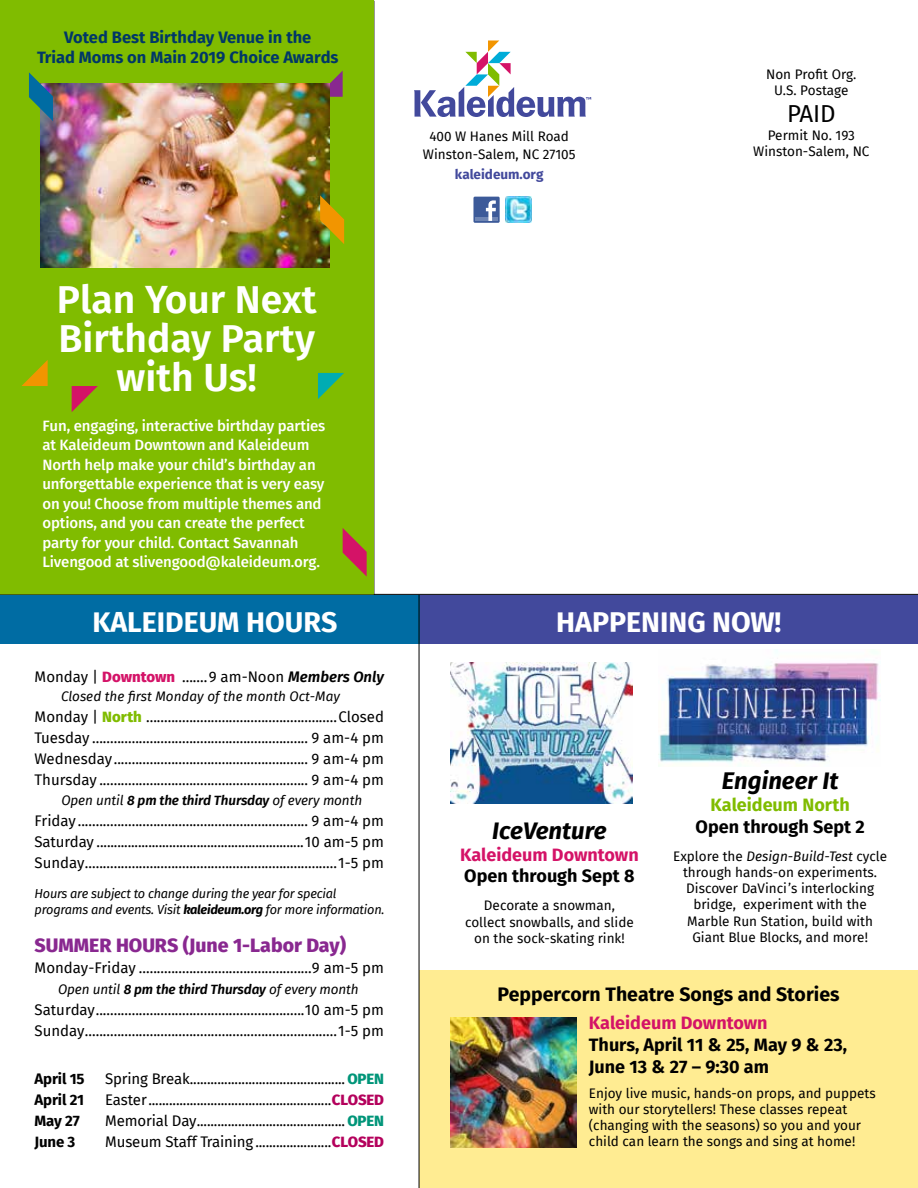
<style>
.page{position:relative;width:918px;height:1188px;background:#fff}
.page>*{position:absolute;margin:0;border:0;box-sizing:border-box;transform-origin:0 0}
.t1{font:600 39px/39px "Fira Sans";color:#fff;text-align:center}
.t2{font:700 28.5px "Fira Sans";color:#fff}
.t3{font:italic 700 24px "Fira Sans";color:#000}
.t4{font:24px "Fira Sans";color:#000}
.t5{font:700 19.5px "Fira Sans";color:#000}
.t6{font:800 19.5px "Fira Sans";color:#892890}
.t7{font:700 18px/21.6px "Fira Sans";color:#000}
.t8{font:700 18px "Fira Sans";color:#d41367}
.t9{font:700 18px "Fira Sans";color:#80bc00}
.t10{font:700 16.5px/19.8px "Fira Sans";color:#003767;text-align:center}
.t11{font:15px/21px "Fira Sans";color:#000;text-align:justify}
.t12{font:500 15px/19.5px "Fira Sans";letter-spacing:-.01em;color:#fff}
.t13{font:700 15px "Fira Sans";letter-spacing:-.01em;color:#000}
.t14{font:13.5px/16.2px "Fira Sans";color:#000;text-align:center}
.t15{font:italic 13.5px "Fira Sans";letter-spacing:-.01em;color:#000}
.t16{font:700 13.5px "Fira Sans";color:#42499c}
.t17{font:italic 12.75px/16.5px "Fira Sans";letter-spacing:-.02em;color:#000}
.s1{font-weight:800;color:#d41368}
.s2{font-weight:600;font-style:italic}
.s3{font-weight:800;color:#80bc00}
.s4{font-weight:600}
.s5{font-weight:700}
.s6{font-weight:800;color:#009579}
.s7{font-weight:800;color:#b4015c}
.s8{font-style:italic}
</style>
<div class="page">
<div style="left:419px;top:970px;width:499px;height:218px;background:#ffec92"></div>
<div style="left:419px;top:595px;width:499px;height:49px;background:#42499c"></div>
<svg style="left:414px;top:40px;width:177px;height:77px"></svg>
<div style="left:473px;top:197px;width:27px;height:26px;background:#3c5a99"></div>
<hr style="left:475px;top:217px;width:23px;height:4px;background:#6e85b4">
<svg style="left:486px;top:200px;width:10px;height:21px"></svg>
<img style="left:506px;top:197px;width:26px;height:26px">
<hr style="left:374px;top:1px;width:1px;height:594px;background:#000">
<div style="left:0;top:595px;width:419px;height:49px;background:#006ca3"></div>
<hr style="left:419px;top:595px;width:1px;height:593px;background:#000">
<hr style="left:0;top:594px;width:918px;height:1px;background:#000">
<div style="left:0;top:0;width:374px;height:594px;background:#80bc00"></div>
<svg style="left:343px;top:528px;width:24px;height:49px"></svg>
<svg style="left:316px;top:71px;width:27px;height:26px"></svg>
<svg style="left:318px;top:373px;width:26px;height:26px"></svg>
<img style="left:41px;top:84px;width:289px;height:183px">
<svg style="left:320px;top:195px;width:24px;height:49px"></svg>
<svg style="left:72px;top:386px;width:26px;height:26px"></svg>
<svg style="left:29px;top:72px;width:24px;height:49px"></svg>
<svg style="left:21px;top:360px;width:27px;height:26px"></svg>
<img style="left:450px;top:662px;width:183px;height:141px">
<img style="left:659px;top:650px;width:222px;height:113px">
<img style="left:450px;top:1018px;width:127px;height:130px">
<p class="t10" style="left:37px;top:27px;width:303px">Voted Best Birthday Venue in the<br>Triad Moms on Main 2019 Choice Awards</p>
<p class="t14" style="left:423px;top:127px;width:154px;line-height:18px">400 W Hanes Mill Road<br>Winston-Salem, NC 27105</p>
<p class="t16" style="left:455px;top:163px;width:90px">kaleideum.org</p>
<p class="t14" style="left:766px;top:66px;width:92px">Non Profit Org.<br>U.S. Postage</p>
<h3 class="t4" style="left:787px;top:96px;width:50px">PAID</h3>
<p class="t14" style="left:753px;top:127px;width:118px">Permit No. 193<br>Winston-Salem, NC</p>
<h1 class="t1" style="left:57px;top:278px;width:261px">Plan Your Next<br>Birthday Party with Us!</h1>
<p class="t12" style="left:42px;top:415px;width:284px">Fun, engaging, interactive birthday parties at Kaleideum Downtown and Kaleideum North help make your child’s birthday an unforgettable experience that is very easy on you! Choose from multiple themes and options, and you can create the perfect party for your child. Contact Savannah Livengood at slivengood@kaleideum.org.</p>
<h2 class="t2" style="left:92px;top:598px;width:246px">KALEIDEUM HOURS</h2>
<p class="t11" style="left:35px;top:666px;width:351px">Monday | <span class="s1">Downtown</span> .......9 am-Noon <span class="s2">Members Only</span></p>
<p class="t15" style="left:61px;top:687px;width:280px">Closed the first Monday of the month Oct-May</p>
<p class="t11" style="left:35px;top:706px;width:351px">Monday | <span class="s3">North</span> .....................................................Closed Tuesday ............................................................ 9 am-4 pm Wednesday...................................................... 9 am-4 pm Thursday .......................................................... 9 am-4 pm</p>
<p class="t15" style="left:61px;top:790px;width:302px">Open until <span class="s4">8 pm the third Thursday</span> of every month</p>
<p class="t11" style="left:35px;top:810px;width:351px">Friday................................................................ 9 am-4 pm Saturday ............................................................10 am-5 pm Sunday......................................................................1-5 pm</p>
<p class="t17" style="left:35px;top:885px;width:351px">Hours are subject to change during the year for special programs and events. Visit <span class="s5">kaleideum.org</span> for more information.</p>
<h3 class="t6" style="left:35px;top:928px;width:313px">SUMMER HOURS (June 1-Labor Day)</h3>
<p class="t11" style="left:35px;top:957px;width:351px">Monday-Friday ................................................9 am-5 pm</p>
<p class="t15" style="left:58px;top:979px;width:302px">Open until <span class="s4">8 pm the third Thursday</span> of every month</p>
<p class="t11" style="left:35px;top:999px;width:351px">Saturday..........................................................10 am-5 pm<br>Sunday......................................................................1-5 pm</p>
<p class="t13" style="left:35px;top:1066px;width:52px">April 15</p>
<p class="t11" style="left:105px;top:1068px;width:281px">Spring Break............................................. <span class="s6">OPEN</span></p>
<p class="t13" style="left:35px;top:1087px;width:51px">April 21</p>
<p class="t11" style="left:105px;top:1089px;width:281px">Easter.....................................................<span class="s7">CLOSED</span></p>
<p class="t13" style="left:35px;top:1108px;width:47px">May 27</p>
<p class="t11" style="left:105px;top:1110px;width:281px">Memorial Day........................................... <span class="s6">OPEN</span></p>
<p class="t13" style="left:35px;top:1129px;width:42px">June 3</p>
<p class="t11" style="left:105px;top:1131px;width:281px">Museum Staff Training ......................<span class="s7">CLOSED</span></p>
<h2 class="t2" style="left:556px;top:598px;width:227px">HAPPENING NOW!</h2>
<h3 class="t3" style="left:492px;top:810px;width:116px">IceVenture</h3>
<p class="t8" style="left:460px;top:839px;width:180px">Kaleideum Downtown</p>
<p class="t7" style="left:464px;top:864px;width:172px">Open through Sept 8</p>
<p class="t14" style="left:465px;top:897px;width:170px">Decorate a snowman, collect snowballs, and slide on the sock-skating rink!</p>
<h3 class="t3" style="left:722px;top:761px;width:118px">Engineer It</h3>
<p class="t9" style="left:711px;top:789px;width:141px">Kaleideum North</p>
<p class="t7" style="left:696px;top:814px;width:171px">Open through Sept 2</p>
<p class="t14" style="left:673px;top:848px;width:215px">Explore the <span class="s8">Design-Build-Test</span> cycle through hands-on experiments.<br>Discover DaVinci’s interlocking bridge, experiment with the<br>Marble Run Station, build with<br>Giant Blue Blocks, and more!</p>
<h3 class="t5" style="left:497px;top:977px;width:344px">Peppercorn Theatre Songs and Stories</h3>
<p class="t8" style="left:589px;top:1008px;width:180px">Kaleideum Downtown</p>
<p class="t7" style="left:589px;top:1033px;width:260px">Thurs, April 11 &amp; 25, May 9 &amp; 23,<br>June 13 &amp; 27 – 9:30 am</p>
<p class="t14" style="left:589px;top:1085px;width:288px;text-align:left">Enjoy live music, hands-on props, and puppets with our storytellers! These classes repeat (changing with the seasons) so you and your child can learn the songs and sing at home!</p>
</div>
